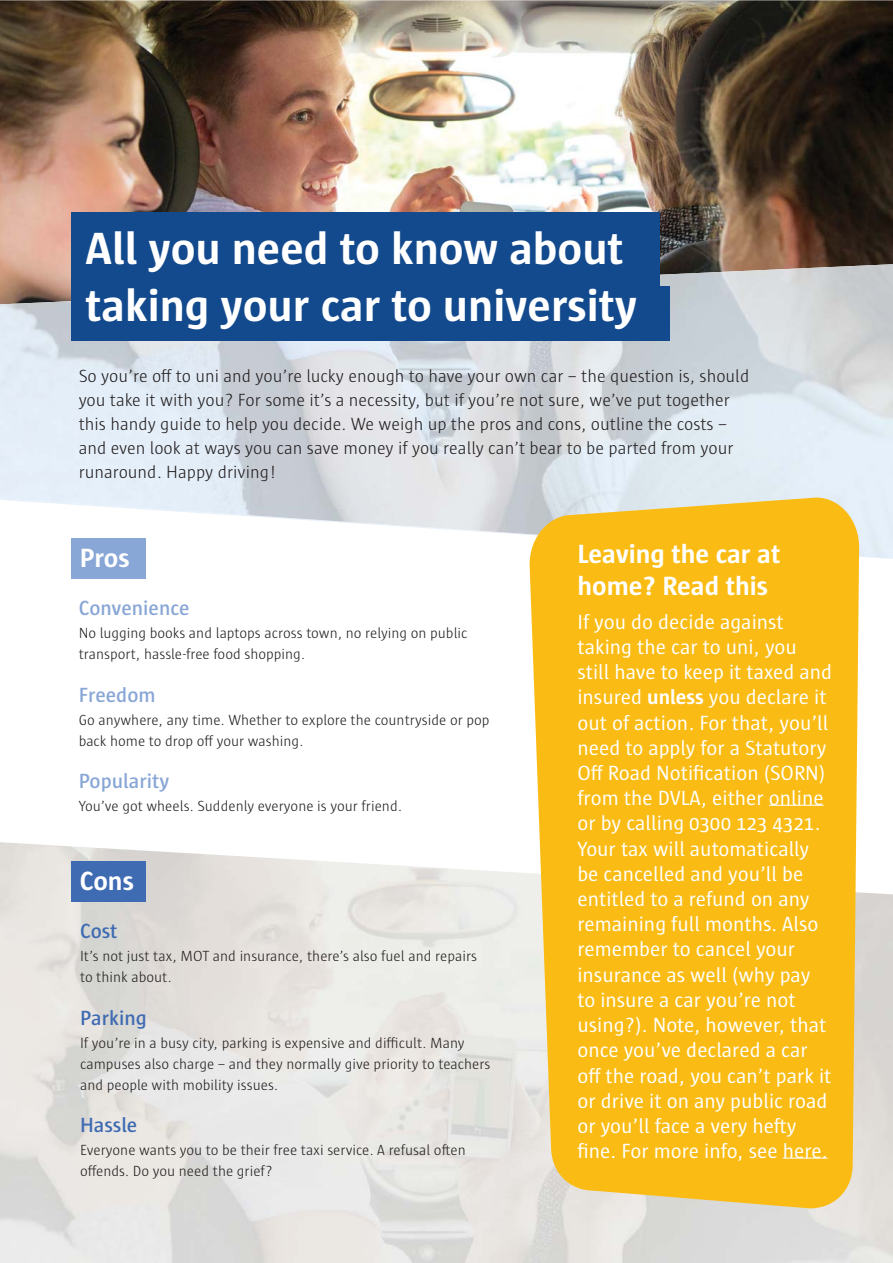
<style>
.page{position:relative;width:893px;height:1263px;background:#fff}
.page>*{position:absolute;margin:0;border:0;box-sizing:border-box;transform-origin:0 0}
.t1{font:700 46.2px/56.4px "Sun";color:#fff}
.t2{font:700 27px/32.4px "Sun";color:#fff}
.t3{font:21px/25.2px "Sun";color:#fff}
.t4{font:600 21px "Sun";color:#88a6d6}
.t5{font:600 21px "Sun";color:#3f6bb3}
.t6{font:300 18px/24px "Sun";color:#231f20}
.t7{font:300 15px/21px "Sun";color:#231f20}
.s1{font-weight:700}
</style>
<div class="page">
<img style="left:0;top:842px;width:735px;height:421px">
<img style="left:0;top:0;width:893px;height:264px">
<img style="left:0;top:264px;width:525px;height:246px">
<img style="left:525px;top:264px;width:368px;height:295px">
<div style="left:72px;top:213px;width:588px;height:73px;background:#134a8d"></div>
<div style="left:72px;top:286px;width:598px;height:55px;background:#134a8d"></div>
<div style="left:72px;top:538px;width:74px;height:41px;background:#88a6d6"></div>
<div style="left:72px;top:861px;width:74px;height:41px;background:#3f6bb3"></div>
<svg style="left:530px;top:497px;width:329px;height:711px;background:#f8bf23"></svg>
<hr style="left:769px;top:805px;width:55px;height:1px;background:#fff">
<hr style="left:783px;top:1158px;width:45px;height:1px;background:#fff">
<h1 class="t1" style="left:86px;top:225px;width:553px">All you need to know about taking your car to university</h1>
<p class="t6" style="left:79px;top:366px;width:672px">So you’re off to uni and you’re lucky enough to have your own car – the question is, should you take it with you? For some it’s a necessity, but if you’re not sure, we’ve put together this handy guide to help you decide. We weigh up the pros and cons, outline the costs – and even look at ways you can save money if you really can’t bear to be parted from your runaround. Happy driving!</p>
<p class="t2" style="left:80px;top:544px;width:51px">Pros</p>
<p class="t4" style="left:79px;top:600px;width:112px">Convenience</p>
<p class="t7" style="left:79px;top:624px;width:390px">No lugging books and laptops across town, no relying on public transport, hassle-free food shopping.</p>
<p class="t4" style="left:79px;top:687px;width:79px">Freedom</p>
<p class="t7" style="left:79px;top:711px;width:412px">Go anywhere, any time. Whether to explore the countryside or pop back home to drop off your washing.</p>
<p class="t4" style="left:79px;top:773px;width:92px">Popularity</p>
<p class="t7" style="left:79px;top:797px;width:325px">You’ve got wheels. Suddenly everyone is your friend.</p>
<p class="t2" style="left:80px;top:867px;width:56px">Cons</p>
<p class="t5" style="left:80px;top:923px;width:39px">Cost</p>
<p class="t7" style="left:80px;top:947px;width:398px">It’s not just tax, MOT and insurance, there’s also fuel and repairs to think about.</p>
<p class="t5" style="left:80px;top:1010px;width:68px">Parking</p>
<p class="t7" style="left:80px;top:1034px;width:412px">If you’re in a busy city, parking is expensive and difficult. Many campuses also charge – and they normally give priority to teachers and people with mobility issues.</p>
<p class="t5" style="left:80px;top:1117px;width:59px">Hassle</p>
<p class="t7" style="left:80px;top:1141px;width:387px">Everyone wants you to be their free taxi service. A refusal often offends. Do you need the grief?</p>
<p class="t2" style="left:577px;top:540px;width:204px">Leaving the car at home? Read this</p>
<p class="t3" style="left:577px;top:611px;width:256px">If you do decide against taking the car to uni, you still have to keep it taxed and insured <span class="s1">unless</span> you declare it out of action. For that, you’ll need to apply for a Statutory<br>Off Road Notification (SORN) from the DVLA, either online or by calling 0300 123 4321.<br>Your tax will automatically be cancelled and you’ll be entitled to a refund on any remaining full months. Also remember to cancel your insurance as well (why pay to insure a car you’re not using?). Note, however, that once you’ve declared a car off the road, you can’t park it or drive it on any public road or you’ll face a very hefty fine. For more info, see here.</p>
</div>
